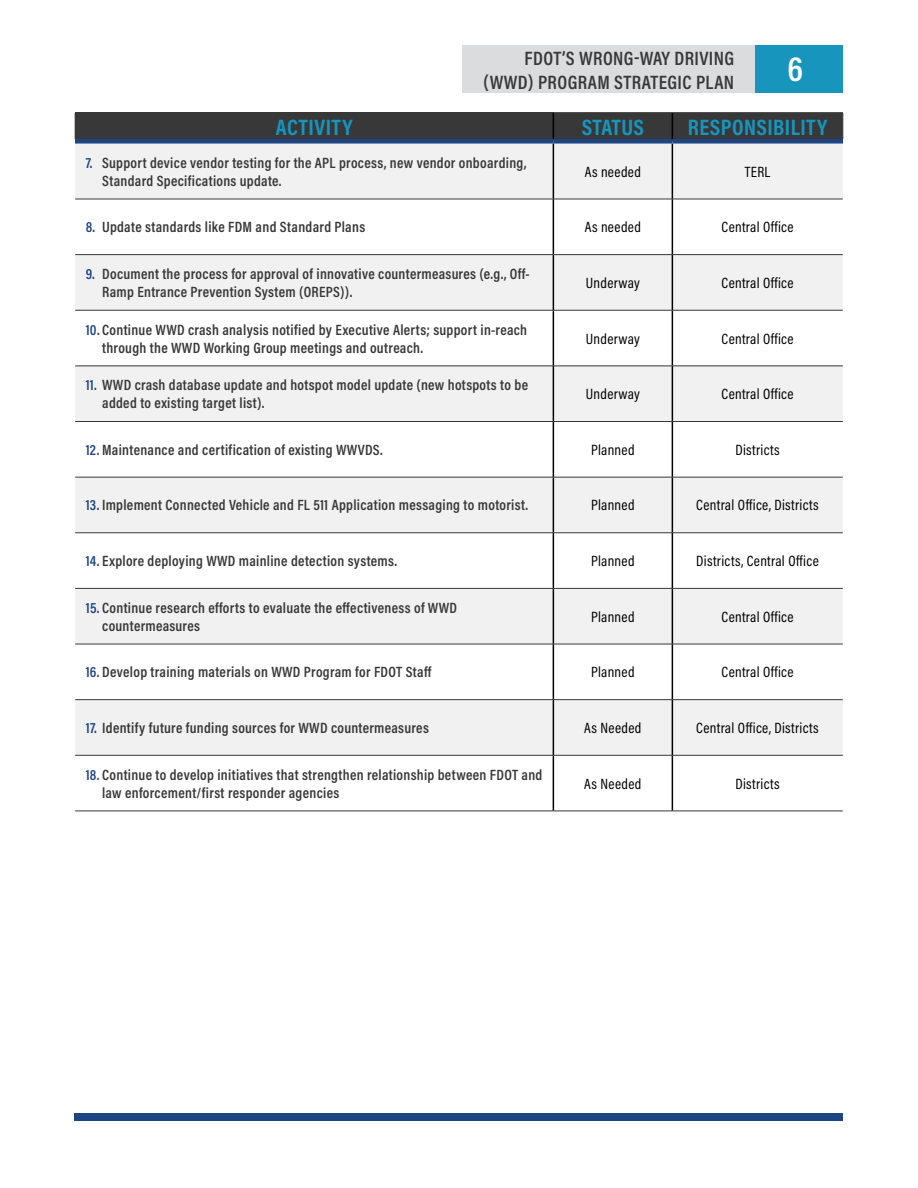
<style>
.page{position:relative;width:918px;height:1188px;background:#fff}
.page>*{position:absolute;margin:0;border:0;box-sizing:border-box;transform-origin:0 0}
.t1{font:600 34.5px "Acumin Pro Cond";color:#fff}
.Table_Header{font:700 22.5px "Acumin Pro Cond";letter-spacing:.02em;color:#1795bd}
.t2{font:600 19.5px/23.4px "Acumin Pro Cond";letter-spacing:.02em;color:#383839;text-align:right}
.t3{font:600 15px/18px "Acumin Pro Cond";letter-spacing:.02em;color:#383839}
.Left_Justify{font:15px "Acumin Pro Cond";letter-spacing:.02em;color:#000}
.s1{color:#1e4483}
</style>
<div class="page">
<div style="left:462px;top:45px;width:293px;height:48px;background:#dadcdd"></div>
<div style="left:755px;top:45px;width:88px;height:48px;background:#1795bd"></div>
<div style="left:74px;top:1114px;width:769px;height:7px;background:#1e4483"></div>
<div style="left:75px;top:113px;width:478px;height:28px;background:#383839"></div>
<svg style="left:75px;top:144px;width:768px;height:611px;fill:#f1f1f2"></svg>
<hr style="left:75px;top:112px;width:478px;height:1px;background:#383839">
<hr style="left:553px;top:112px;width:119px;height:1px;background:#383839">
<hr style="left:672px;top:112px;width:171px;height:1px;background:#383839">
<div style="left:553px;top:113px;width:291px;height:26px;background:#383839"></div>
<hr style="left:553px;top:144px;width:1px;height:55px;background:#000">
<hr style="left:672px;top:144px;width:1px;height:55px;background:#000">
<hr style="left:553px;top:255px;width:1px;height:55px;background:#000">
<hr style="left:672px;top:255px;width:1px;height:55px;background:#000">
<hr style="left:553px;top:310px;width:1px;height:56px;background:#000">
<hr style="left:672px;top:310px;width:1px;height:56px;background:#000">
<hr style="left:553px;top:366px;width:1px;height:55px;background:#000">
<hr style="left:672px;top:366px;width:1px;height:55px;background:#000">
<hr style="left:553px;top:422px;width:1px;height:55px;background:#000">
<hr style="left:672px;top:422px;width:1px;height:55px;background:#000">
<hr style="left:553px;top:477px;width:1px;height:56px;background:#000">
<hr style="left:672px;top:477px;width:1px;height:56px;background:#000">
<hr style="left:553px;top:533px;width:1px;height:55px;background:#000">
<hr style="left:672px;top:533px;width:1px;height:55px;background:#000">
<hr style="left:553px;top:589px;width:1px;height:55px;background:#000">
<hr style="left:672px;top:589px;width:1px;height:55px;background:#000">
<hr style="left:553px;top:644px;width:1px;height:55px;background:#000">
<hr style="left:672px;top:644px;width:1px;height:55px;background:#000">
<hr style="left:553px;top:700px;width:1px;height:55px;background:#000">
<hr style="left:672px;top:700px;width:1px;height:55px;background:#000">
<hr style="left:553px;top:755px;width:1px;height:56px;background:#000">
<hr style="left:672px;top:755px;width:1px;height:56px;background:#000">
<div style="left:75px;top:139px;width:478px;height:5px;background:#1e4483"></div>
<div style="left:553px;top:139px;width:119px;height:5px;background:#1e4483"></div>
<div style="left:672px;top:139px;width:171px;height:5px;background:#1e4483"></div>
<hr style="left:553px;top:199px;width:1px;height:55px;background:#000">
<hr style="left:672px;top:199px;width:1px;height:55px;background:#000">
<hr style="left:75px;top:310px;width:478px;height:1px;background:#383839">
<hr style="left:75px;top:366px;width:478px;height:1px;background:#383839">
<hr style="left:75px;top:421px;width:478px;height:1px;background:#383839">
<hr style="left:75px;top:477px;width:478px;height:1px;background:#383839">
<hr style="left:75px;top:533px;width:478px;height:1px;background:#383839">
<hr style="left:75px;top:588px;width:478px;height:1px;background:#383839">
<hr style="left:75px;top:644px;width:478px;height:1px;background:#383839">
<hr style="left:75px;top:699px;width:478px;height:1px;background:#383839">
<hr style="left:75px;top:755px;width:478px;height:1px;background:#383839">
<hr style="left:75px;top:811px;width:478px;height:1px;background:#383839">
<hr style="left:553px;top:310px;width:119px;height:1px;background:#383839">
<hr style="left:553px;top:366px;width:119px;height:1px;background:#383839">
<hr style="left:553px;top:421px;width:119px;height:1px;background:#383839">
<hr style="left:553px;top:477px;width:119px;height:1px;background:#383839">
<hr style="left:553px;top:533px;width:119px;height:1px;background:#383839">
<hr style="left:553px;top:588px;width:119px;height:1px;background:#383839">
<hr style="left:553px;top:644px;width:119px;height:1px;background:#383839">
<hr style="left:553px;top:699px;width:119px;height:1px;background:#383839">
<hr style="left:553px;top:755px;width:119px;height:1px;background:#383839">
<hr style="left:553px;top:811px;width:119px;height:1px;background:#383839">
<hr style="left:672px;top:310px;width:171px;height:1px;background:#383839">
<hr style="left:672px;top:366px;width:171px;height:1px;background:#383839">
<hr style="left:672px;top:421px;width:171px;height:1px;background:#383839">
<hr style="left:672px;top:477px;width:171px;height:1px;background:#383839">
<hr style="left:672px;top:533px;width:171px;height:1px;background:#383839">
<hr style="left:672px;top:588px;width:171px;height:1px;background:#383839">
<hr style="left:672px;top:644px;width:171px;height:1px;background:#383839">
<hr style="left:672px;top:699px;width:171px;height:1px;background:#383839">
<hr style="left:672px;top:755px;width:171px;height:1px;background:#383839">
<hr style="left:672px;top:811px;width:171px;height:1px;background:#383839">
<hr style="left:75px;top:199px;width:478px;height:1px;background:#383839">
<hr style="left:553px;top:199px;width:119px;height:1px;background:#383839">
<hr style="left:672px;top:199px;width:171px;height:1px;background:#383839">
<hr style="left:75px;top:254px;width:478px;height:1px;background:#383839">
<hr style="left:553px;top:254px;width:119px;height:1px;background:#383839">
<hr style="left:672px;top:254px;width:171px;height:1px;background:#383839">
<h3 class="t2" style="left:484px;top:46px;width:252px">FDOT’S WRONG-WAY DRIVING (WWD) PROGRAM STRATEGIC PLAN</h3>
<h1 class="t1" style="left:788px;top:47px;width:17px">6</h1>
<p class="Table_Header" style="left:276px;top:113px;width:78px">ACTIVITY</p>
<p class="Table_Header" style="left:582px;top:113px;width:64px">STATUS</p>
<p class="Table_Header" style="left:688px;top:113px;width:141px">RESPONSIBILITY</p>
<p class="t3" style="left:102px;top:153px;width:426px;text-indent:-16px"><span class="s1">7.</span> Support device vendor testing for the APL process, new vendor onboarding,<br>Standard Specifications update.</p>
<p class="Left_Justify" style="left:585px;top:162px;width:58px">As needed</p>
<p class="Left_Justify" style="left:745px;top:162px;width:27px">TERL</p>
<p class="t3" style="left:86px;top:218px;width:281px"><span class="s1">8.</span> Update standards like FDM and Standard Plans</p>
<p class="Left_Justify" style="left:585px;top:217px;width:58px">As needed</p>
<p class="Left_Justify" style="left:722px;top:217px;width:74px">Central Office</p>
<p class="t3" style="left:102px;top:264px;width:429px;text-indent:-16px"><span class="s1">9.</span> Document the process for approval of innovative countermeasures (e.g., Off-<br>Ramp Entrance Prevention System (OREPS)).</p>
<p class="Left_Justify" style="left:586px;top:273px;width:55px">Underway</p>
<p class="Left_Justify" style="left:722px;top:273px;width:74px">Central Office</p>
<p class="t3" style="left:102px;top:320px;width:427px;text-indent:-16px"><span class="s1">10.</span> Continue WWD crash analysis notified by Executive Alerts; support in-reach through the WWD Working Group meetings and outreach.</p>
<p class="Left_Justify" style="left:586px;top:329px;width:55px">Underway</p>
<p class="Left_Justify" style="left:722px;top:329px;width:74px">Central Office</p>
<p class="t3" style="left:102px;top:376px;width:427px;text-indent:-16px"><span class="s1">11.</span> WWD crash database update and hotspot model update (new hotspots to be added to existing target list).</p>
<p class="Left_Justify" style="left:586px;top:384px;width:55px">Underway</p>
<p class="Left_Justify" style="left:722px;top:384px;width:74px">Central Office</p>
<p class="t3" style="left:86px;top:440px;width:299px"><span class="s1">12.</span> Maintenance and certification of existing WWVDS.</p>
<p class="Left_Justify" style="left:591px;top:440px;width:45px">Planned</p>
<p class="Left_Justify" style="left:735px;top:440px;width:46px">Districts</p>
<p class="t3" style="left:86px;top:496px;width:444px"><span class="s1">13.</span> Implement Connected Vehicle and FL 511 Application messaging to motorist.</p>
<p class="Left_Justify" style="left:591px;top:496px;width:45px">Planned</p>
<p class="Left_Justify" style="left:696px;top:496px;width:124px">Central Office, Districts</p>
<p class="t3" style="left:86px;top:552px;width:313px"><span class="s1">14.</span> Explore deploying WWD mainline detection systems.</p>
<p class="Left_Justify" style="left:591px;top:551px;width:45px">Planned</p>
<p class="Left_Justify" style="left:696px;top:551px;width:124px">Districts, Central Office</p>
<p class="t3" style="left:102px;top:598px;width:356px;text-indent:-16px"><span class="s1">15.</span> Continue research efforts to evaluate the effectiveness of WWD countermeasures</p>
<p class="Left_Justify" style="left:591px;top:607px;width:45px">Planned</p>
<p class="Left_Justify" style="left:722px;top:607px;width:74px">Central Office</p>
<p class="t3" style="left:86px;top:663px;width:347px"><span class="s1">16.</span> Develop training materials on WWD Program for FDOT Staff</p>
<p class="Left_Justify" style="left:591px;top:663px;width:45px">Planned</p>
<p class="Left_Justify" style="left:722px;top:663px;width:74px">Central Office</p>
<p class="t3" style="left:86px;top:718px;width:345px"><span class="s1">17.</span> Identify future funding sources for WWD countermeasures</p>
<p class="Left_Justify" style="left:584px;top:718px;width:59px">As Needed</p>
<p class="Left_Justify" style="left:696px;top:718px;width:124px">Central Office, Districts</p>
<p class="t3" style="left:102px;top:765px;width:442px;text-indent:-16px"><span class="s1">18.</span> Continue to develop initiatives that strengthen relationship between FDOT and law enforcement/first responder agencies</p>
<p class="Left_Justify" style="left:584px;top:774px;width:59px">As Needed</p>
<p class="Left_Justify" style="left:735px;top:774px;width:46px">Districts</p>
</div>
